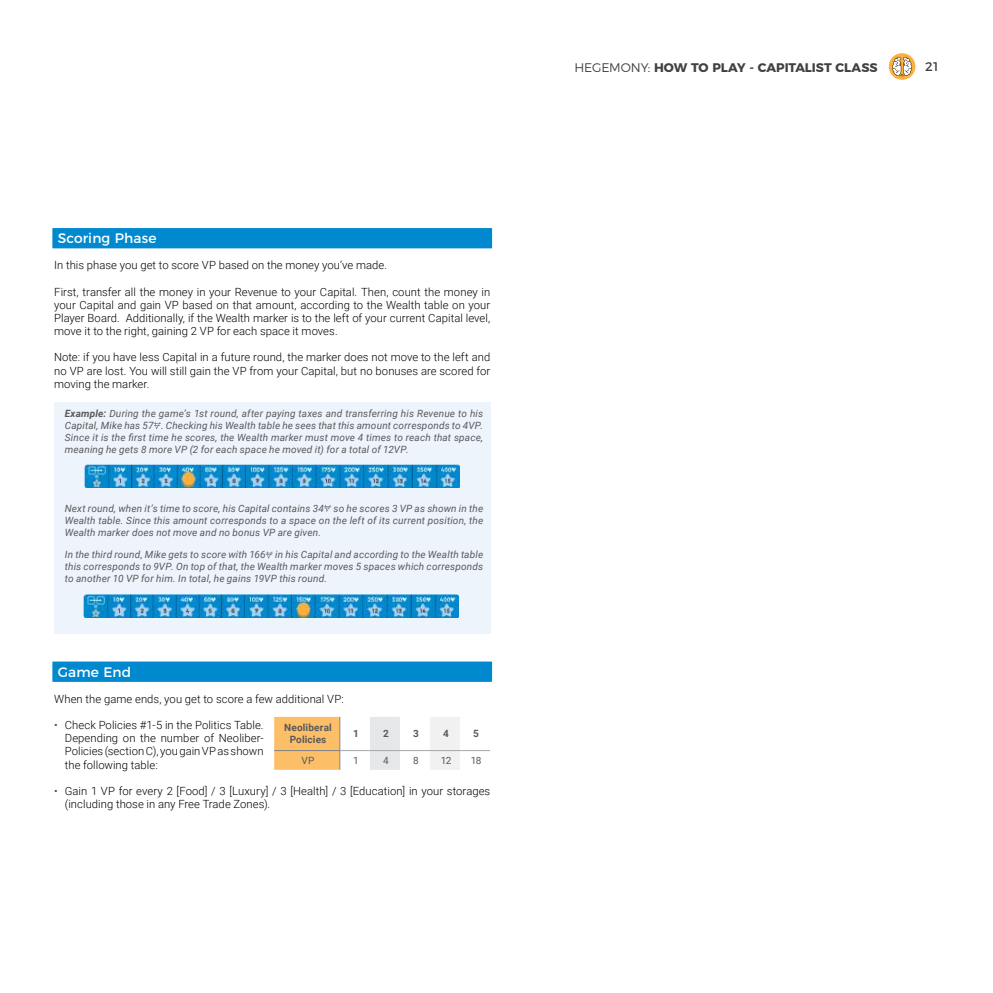
<style>
.page{position:relative;width:993px;height:993px;background:#fff}
.page>*{position:absolute;margin:0;border:0;box-sizing:border-box;transform-origin:0 0}
.t1{font:13.75px "Montserrat";letter-spacing:.01em;color:#fff}
.t2{font:700 12.5px "Montserrat";color:#414042}
.t3{font:12.5px "Montserrat";color:#414042}
.t4{font:300 11.25px/13.1px "Roboto";letter-spacing:.005em;color:#000;text-align:justify}
.t5{font:italic 10px/12px "Roboto";letter-spacing:.015em;color:#58595b;text-align:justify}
.t6{font:700 10px/12px "Roboto";letter-spacing:.015em;color:#58595b;text-align:center}
.t7{font:10px "Roboto";color:#58595b}
.s1{font-weight:700}
.s2{color:#414042}
.s3{font-weight:300}
</style>
<div class="page">
<svg style="left:888px;top:53px;width:27px;height:27px"></svg>
<svg style="left:891px;top:57px;width:21px;height:20px"></svg>
<div style="left:52px;top:228px;width:440px;height:20px;background:#0089cf"></div>
<div style="left:52px;top:661px;width:440px;height:20px;background:#0089cf"></div>
<div style="left:54px;top:402px;width:436px;height:231px;background:#eef4fb"></div>
<svg style="left:154px;top:422px;width:7px;height:6px"></svg>
<svg style="left:324px;top:504px;width:7px;height:7px"></svg>
<svg style="left:265px;top:551px;width:8px;height:7px"></svg>
<img style="left:85px;top:464px;width:374px;height:23px">
<img style="left:84px;top:594px;width:374px;height:23px">
<svg style="left:274px;top:716px;width:216px;height:53px"></svg>
<hr style="left:274px;top:750px;width:66px;height:1px;background:#808285">
<p class="t1" style="left:58px;top:227px;width:100px">Scoring Phase</p>
<p class="t4" style="left:54px;top:258px;width:334px">In this phase you get to score VP based on the money you’ve made.</p>
<p class="t4" style="left:54px;top:284px;width:437px">First, transfer all the money in your Revenue to your Capital. Then, count the money in your Capital and gain VP based on that amount, according to the Wealth table on your Player Board. Additionally, if the Wealth marker is to the left of your current Capital level, move it to the right, gaining 2 VP for each space it moves.</p>
<p class="t4" style="left:54px;top:350px;width:437px">Note: if you have less Capital in a future round, the marker does not move to the left and no VP are lost. You will still gain the VP from your Capital, but no bonuses are scored for moving the marker.</p>
<p class="t5" style="left:65px;top:407px;width:420px"><span class="s1">Example:</span> During the game’s 1st round, after paying taxes and transferring his Revenue to his Capital, Mike has 57 . Checking his Wealth table he sees that this amount corresponds to 4VP.<br>Since it is the first time he scores, the Wealth marker must move 4 times to reach that space, meaning he gets 8 more VP (2 for each space he moved it) for a total of 12VP.</p>
<p class="t5" style="left:65px;top:501px;width:420px">Next round, when it’s time to score, his Capital contains 34 so he scores 3 VP as shown in the Wealth table. Since this amount corresponds to a space on the left of its current position, the Wealth marker does not move and no bonus VP are given.</p>
<p class="t5" style="left:65px;top:548px;width:420px">In the third round, Mike gets to score with 166 in his Capital and according to the Wealth table this corresponds to 9VP. On top of that, the Wealth marker moves 5 spaces which corresponds to another 10 VP for him. In total, he gains 19VP this round.</p>
<p class="t1" style="left:58px;top:660px;width:75px">Game End</p>
<p class="t4" style="left:54px;top:691px;width:291px">When the game ends, you get to score a few additional VP:</p>
<p class="t4" style="left:65px;top:718px;width:200px;text-indent:-11px"><span class="s2">•</span> Check Policies #1-5 in the Politics Table.<br>Depending on the number of Neoliber-Policies (section C), you gain VP as shown the following table:</p>
<p class="t4" style="left:65px;top:783px;width:427px;text-indent:-11px"><span class="s2">•</span> Gain 1 VP for every 2 [Food] / 3 [Luxury] / 3 [Health] / 3 [Education] in your storages (including those in any Free Trade Zones).</p>
<p class="t6" style="left:284px;top:721px;width:49px">Neoliberal<br>Policies</p>
<p class="t6" style="left:353px;top:727px;width:7px">1</p>
<p class="t6" style="left:383px;top:727px;width:7px">2</p>
<p class="t6" style="left:413px;top:727px;width:7px">3</p>
<p class="t6" style="left:443px;top:727px;width:7px">4</p>
<p class="t6" style="left:473px;top:727px;width:7px">5</p>
<p class="t7" style="left:301px;top:753px;width:14px">VP</p>
<p class="t7" style="left:353px;top:753px;width:7px">1</p>
<p class="t7" style="left:383px;top:753px;width:7px">4</p>
<p class="t7" style="left:413px;top:753px;width:7px">8</p>
<p class="t7" style="left:440px;top:753px;width:12px">12</p>
<p class="t7" style="left:470px;top:753px;width:12px">18</p>
<p class="t2" style="left:574px;top:58px;width:304px"><span class="s3">HEGEMONY:</span> HOW TO PLAY - CAPITALIST CLASS</p>
<p class="t3" style="left:924px;top:56px;width:16px">21</p>
</div>
